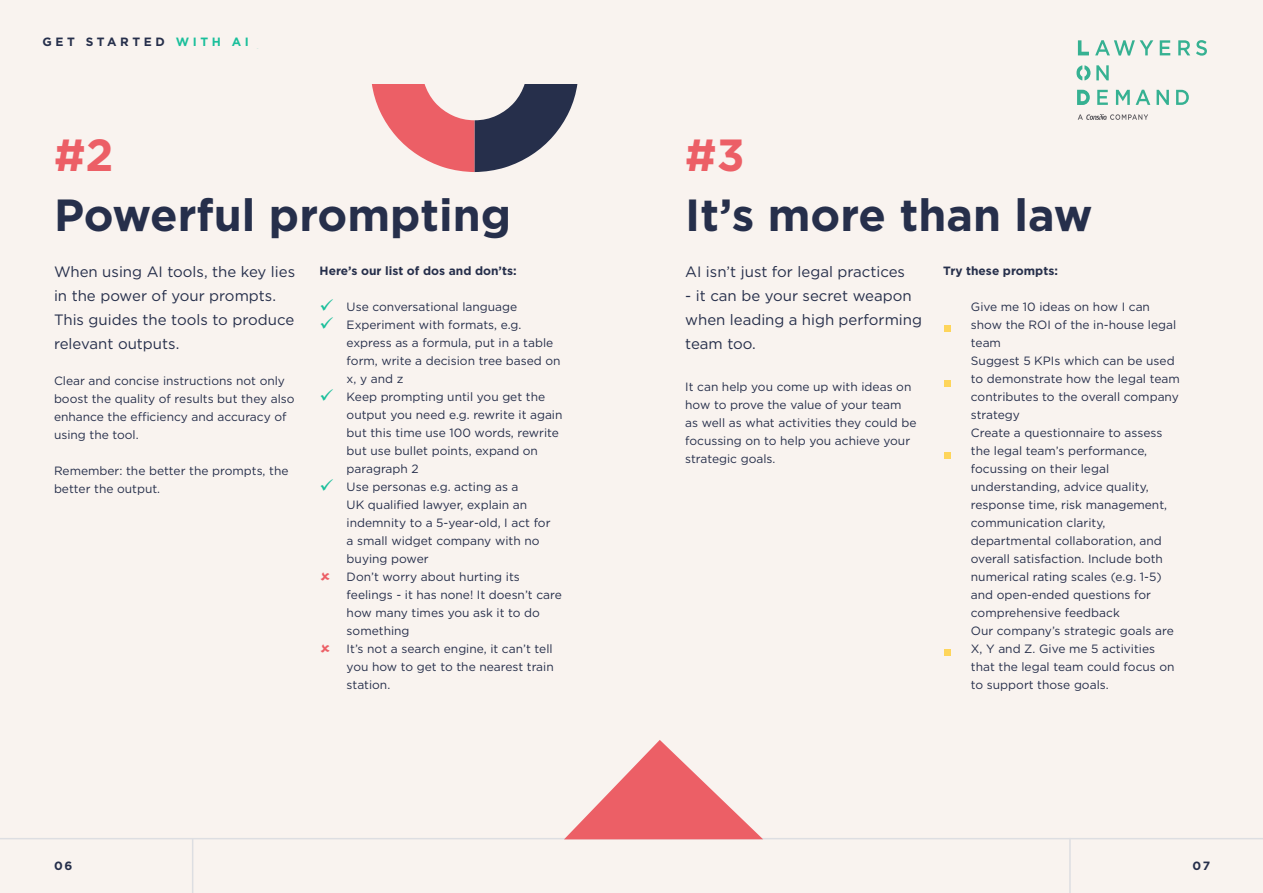
<style>
.page{position:relative;width:1263px;height:893px;background:#f9f3ef}
.page>*{position:absolute;margin:0;border:0;box-sizing:border-box;transform-origin:0 0}
.t1{font:700 45px "Gotham";color:#262f4b}
.t2{font:700 45px "Gotham";color:#ec5f66}
.t3{font:15px/24px "Gotham";color:#262f4b}
.t4{font:12px/18px "Gotham";color:#262f4b}
.t5{font:700 12px "Gotham";color:#262f4b}
.t6{font:700 12px "Gotham";letter-spacing:.3em;color:#262f4b}
.t7{font:700 12px "Gotham";letter-spacing:.065em;color:#262f4b}
.t8{font:700 12px "Gotham";letter-spacing:.3em;color:#1abf9b}
.s1{color:#1abf9b}
</style>
<div class="page">
<hr style="left:0;top:838px;width:1263px;height:1px;background:#dddee2">
<hr style="left:1069px;top:838px;width:2px;height:55px;background:#dddee2">
<hr style="left:192px;top:838px;width:1px;height:55px;background:#dddee2">
<svg style="left:564px;top:740px;width:199px;height:99px"></svg>
<svg style="left:372px;top:84px;width:205px;height:88px"></svg>
<svg style="left:944px;top:326px;width:6px;height:6px"></svg>
<svg style="left:944px;top:452px;width:6px;height:6px"></svg>
<svg style="left:944px;top:650px;width:6px;height:6px"></svg>
<svg style="left:1078px;top:40px;width:11px;height:15px"></svg>
<svg style="left:1095px;top:40px;width:112px;height:16px"></svg>
<svg style="left:1077px;top:90px;width:13px;height:15px"></svg>
<svg style="left:1097px;top:90px;width:11px;height:15px"></svg>
<svg style="left:1116px;top:90px;width:34px;height:15px"></svg>
<svg style="left:1156px;top:90px;width:13px;height:15px"></svg>
<svg style="left:1176px;top:90px;width:13px;height:15px"></svg>
<svg style="left:1076px;top:65px;width:14px;height:15px"></svg>
<svg style="left:1096px;top:65px;width:13px;height:15px"></svg>
<svg style="left:1078px;top:114px;width:70px;height:6px"></svg>
<div style="left:944px;top:380px;width:6px;height:7px;background:#fed55b"></div>
<p class="t7" style="left:43px;top:34px;width:76px">GET STA</p>
<p class="t7" style="left:132px;top:34px;width:34px">TED</p>
<p class="t8" style="left:176px;top:34px;width:75px">WITH AI</p>
<p class="t6" style="left:54px;top:36px;width:180px">MAKING AN <span class="s1">IMPACT</span></p>
<p class="t6" style="left:57px;top:36px;width:142px">MEASURE YOUR</p>
<p class="t8" style="left:208px;top:36px;width:67px">IMPACT</p>
<h1 class="t2" style="left:54px;top:125px;width:61px">#2</h1>
<h1 class="t1" style="left:54px;top:185px;width:459px">Powerful prompting</h1>
<p class="t3" style="left:54px;top:259px;width:243px">When using AI tools, the key lies in the power of your prompts.<br>This guides the tools to produce relevant outputs.</p>
<p class="t4" style="left:54px;top:372px;width:242px">Clear and concise instructions not only boost the quality of results but they also enhance the efficiency and accuracy of using the tool.</p>
<p class="t4" style="left:54px;top:462px;width:236px">Remember: the better the prompts, the better the output.</p>
<p class="t5" style="left:320px;top:262px;width:198px">Here’s our list of dos and don’ts:</p>
<p class="t4" style="left:347px;top:297px;width:217px;text-indent:-27px">• Use conversational language<br>Experiment with formats, e.g. express as a formula, put in a table form, write a decision tree based on x, y and z<br>Keep prompting until you get the output you need e.g. rewrite it again but this time use 100 words, rewrite but use bullet points, expand on paragraph 2<br>Use personas e.g. acting as a<br>UK qualified lawyer, explain an indemnity to a 5-year-old, I act for<br>a small widget company with no buying power</p>
<p class="t4" style="left:347px;top:567px;width:217px;text-indent:-27px">• Don’t worry about hurting its feelings - it has none! It doesn’t care how many times you ask it to do something<br>It’s not a search engine, it can’t tell you how to get to the nearest train station.</p>
<h1 class="t2" style="left:685px;top:125px;width:61px">#3</h1>
<h1 class="t1" style="left:685px;top:185px;width:409px">It’s more than law</h1>
<p class="t3" style="left:685px;top:259px;width:221px">AI isn’t just for legal practices</p>
<p class="t3" style="left:685px;top:283px;width:238px">- it can be your secret weapon when leading a high performing team too.</p>
<p class="t4" style="left:685px;top:378px;width:233px">It can help you come up with ideas on how to prove the value of your team as well as what activities they could be focussing on to help you achieve your strategic goals.</p>
<p class="t5" style="left:943px;top:262px;width:116px">Try these prompts:</p>
<p class="t4" style="left:971px;top:297px;width:210px">Give me 10 ideas on how I can show the ROI of the in-house legal team<br>Suggest 5 KPIs which can be used to demonstrate how the legal team contributes to the overall company strategy<br>Create a questionnaire to assess the legal team’s performance, focussing on their legal understanding, advice quality, response time, risk management, communication clarity, departmental collaboration, and overall satisfaction. Include both numerical rating scales (e.g. 1-5) and open-ended questions for comprehensive feedback<br>Our company’s strategic goals are<br>X, Y and Z. Give me 5 activities that the legal team could focus on to support those goals.</p>
<p class="t7" style="left:54px;top:858px;width:20px">06</p>
<p class="t7" style="left:1192px;top:858px;width:19px">07</p>
</div>
